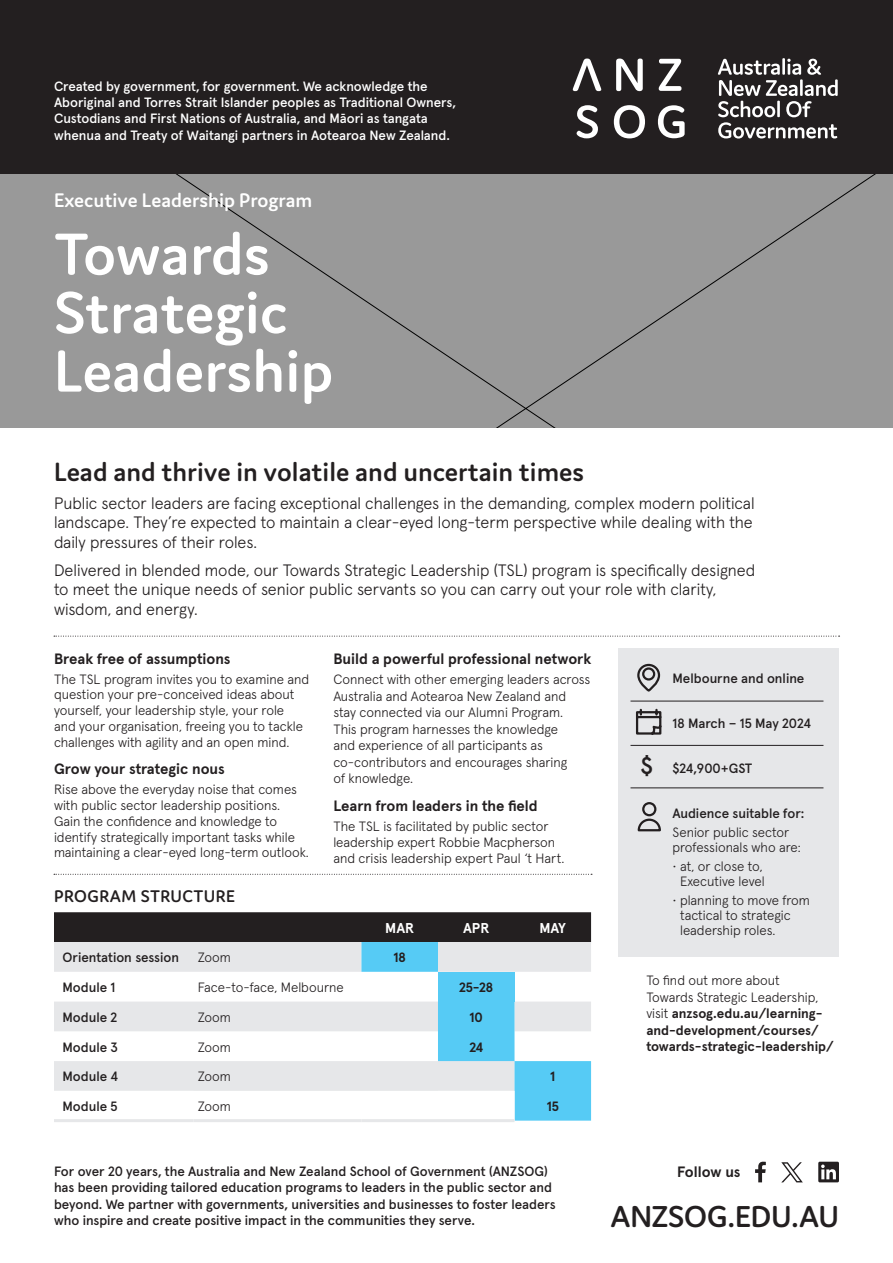
<style>
.page{position:relative;width:893px;height:1263px;background:#fff}
.page>*{position:absolute;margin:0;border:0;box-sizing:border-box;transform-origin:0 0}
.t1{font:600 63px/58.5px "Domus";color:#fff}
.Callout{font:600 32.25px "Domus";letter-spacing:-.01em;color:#231f20}
.Heading_1{font:600 28.05px "Domus";color:#231f20}
.EMPA_subject{font:500 24px "Apercu";color:#231f20}
.Subtitle{font:600 21px "Domus";color:#fff}
.t2{font:600 18px "Domus";letter-spacing:.025em;color:#231f20}
.Intro_para{font:300 16.5px/19.5px "Apercu";color:#231f20;text-align:justify}
.EMPA_subject_leader{font:300 16.5px/19.5px "Apercu";color:#231f20}
.Heading_2{font:700 15px "Apercu";color:#231f20}
.Table_-_header_month{font:700 14.25px "Apercu";letter-spacing:-.005em;color:#fff}
.Bodycopy{font:300 13.5px/15.8px "Apercu";color:#231f20}
.Signoff{font:500 13.5px/16.2px "Apercu";color:#231f20}
.Acknowledgement{font:500 13.5px/16.2px "Apercu";letter-spacing:-.005em;color:#fff}
.Bodycopy-2{font:700 13.5px/16.5px "Apercu";letter-spacing:-.005em;color:#231f20}
.EMPA_subject_leader-2{font:300 13.5px/15px "Apercu";color:#231f20}
.EMPA_subject_leader-3{font:500 13.5px "Apercu";color:#231f20}
.Table_-_subhead{font:500 13.5px "Apercu";color:#231f20}
.Table_-_bodycopy{font:300 13.5px "Apercu";color:#231f20}
.Table_-_date{font:700 13.5px "Apercu";letter-spacing:-.02em;color:#231f20}
.s1{font-weight:300}
</style>
<div class="page">
<svg style="left:54px;top:912px;width:537px;height:208px"></svg>
<hr style="left:54px;top:1119px;width:139px;height:3px;background:#e6e7e9">
<hr style="left:438px;top:1119px;width:76px;height:3px;background:#e6e7e9">
<hr style="left:361px;top:1119px;width:77px;height:3px;background:#e6e7e9">
<hr style="left:193px;top:1119px;width:168px;height:3px;background:#e6e7e9">
<div style="left:0;top:0;width:893px;height:174px;background:#231f20"></div>
<div style="left:0;top:174px;width:893px;height:253px;background:#999"></div>
<div style="left:619px;top:648px;width:220px;height:309px;background:#e6e7e9"></div>
<hr style="left:630px;top:701px;width:193px;height:1px;background:#231f20">
<hr style="left:630px;top:745px;width:193px;height:1px;background:#231f20">
<hr style="left:630px;top:788px;width:193px;height:1px;background:#231f20">
<svg style="left:637px;top:663px;width:24px;height:29px"></svg>
<svg style="left:636px;top:708px;width:26px;height:27px"></svg>
<svg style="left:637px;top:802px;width:24px;height:30px"></svg>
<svg style="left:54px;top:636px;width:786px;height:1px"></svg>
<svg style="left:54px;top:874px;width:538px;height:1px"></svg>
<hr style="left:782px;top:58px;width:3px;height:17px;background:#fff">
<svg style="left:718px;top:59px;width:120px;height:80px"></svg>
<svg style="left:616px;top:59px;width:27px;height:32px"></svg>
<svg style="left:659px;top:59px;width:22px;height:32px"></svg>
<svg style="left:573px;top:59px;width:28px;height:32px"></svg>
<svg style="left:577px;top:105px;width:21px;height:33px"></svg>
<svg style="left:614px;top:105px;width:31px;height:33px"></svg>
<svg style="left:658px;top:105px;width:27px;height:33px"></svg>
<svg style="left:755px;top:1162px;width:11px;height:20px"></svg>
<svg style="left:818px;top:1162px;width:21px;height:20px"></svg>
<svg style="left:781px;top:1162px;width:22px;height:20px"></svg>
<p class="Acknowledgement" style="left:54px;top:77px;width:403px">Created by government, for government. We acknowledge the Aboriginal and Torres Strait Islander peoples as Traditional Owners, Custodians and First Nations of Australia, and Māori as tangata whenua and Treaty of Waitangi partners in Aotearoa New Zealand.</p>
<p class="Subtitle" style="left:54px;top:188px;width:260px">Executive Leadership Program</p>
<p class="t1" style="left:54px;top:224px;width:281px">Towards<br>Strategic<br>Leadership</p>
<p class="Heading_1" style="left:54px;top:456px;width:532px">Lead and thrive in volatile and uncertain times</p>
<p class="Intro_para" style="left:54px;top:491px;width:702px">Public sector leaders are facing exceptional challenges in the demanding, complex modern political landscape. They’re expected to maintain a clear-eyed long-term perspective while dealing with the daily pressures of their roles.</p>
<p class="EMPA_subject_leader" style="left:54px;top:558px;width:703px">Delivered in blended mode, our Towards Strategic Leadership (TSL) program is specifically designed to meet the unique needs of senior public servants so you can carry out your role with clarity, wisdom, and energy.</p>
<p class="Heading_2" style="left:54px;top:646px;width:178px">Break free of assumptions</p>
<p class="Bodycopy" style="left:54px;top:670px;width:257px">The TSL program invites you to examine and question your pre-conceived ideas about yourself, your leadership style, your role and your organisation, freeing you to tackle challenges with agility and an open mind.</p>
<p class="Heading_2" style="left:54px;top:757px;width:172px">Grow your strategic nous</p>
<p class="Bodycopy" style="left:54px;top:780px;width:256px">Rise above the everyday noise that comes with public sector leadership positions.<br>Gain the confidence and knowledge to identify strategically important tasks while maintaining a clear-eyed long-term outlook.</p>
<p class="t2" style="left:54px;top:886px;width:182px">PROGRAM STRUCTURE</p>
<p class="Heading_2" style="left:333px;top:646px;width:260px">Build a powerful professional network</p>
<p class="Bodycopy" style="left:333px;top:670px;width:258px;line-height:16.5px">Connect with other emerging leaders across Australia and Aotearoa New Zealand and stay connected via our Alumni Program.<br>This program harnesses the knowledge<br>and experience of all participants as co-contributors and encourages sharing<br>of knowledge.</p>
<p class="Heading_2" style="left:333px;top:794px;width:206px">Learn from leaders in the field</p>
<p class="Bodycopy" style="left:333px;top:817px;width:232px">The TSL is facilitated by public sector leadership expert Robbie Macpherson and crisis leadership expert Paul ‘t Hart.</p>
<p class="Table_-_header_month" style="left:385px;top:917px;width:30px">MAR</p>
<p class="Table_-_header_month" style="left:463px;top:917px;width:28px">APR</p>
<p class="Table_-_header_month" style="left:539px;top:917px;width:28px">MAY</p>
<p class="Table_-_subhead" style="left:63px;top:947px;width:118px">Orientation session</p>
<p class="Table_-_bodycopy" style="left:198px;top:947px;width:35px">Zoom</p>
<p class="Table_-_date" style="left:394px;top:947px;width:14px">18</p>
<p class="Table_-_subhead" style="left:63px;top:977px;width:55px">Module 1</p>
<p class="Table_-_bodycopy" style="left:198px;top:977px;width:148px">Face-to-face, Melbourne</p>
<p class="Table_-_date" style="left:459px;top:977px;width:35px">25-28</p>
<p class="Table_-_subhead" style="left:63px;top:1006px;width:56px">Module 2</p>
<p class="Table_-_bodycopy" style="left:198px;top:1007px;width:35px">Zoom</p>
<p class="Table_-_date" style="left:470px;top:1006px;width:15px">10</p>
<p class="Table_-_subhead" style="left:63px;top:1036px;width:57px">Module 3</p>
<p class="Table_-_bodycopy" style="left:198px;top:1036px;width:35px">Zoom</p>
<p class="Table_-_date" style="left:469px;top:1036px;width:15px">24</p>
<p class="Table_-_subhead" style="left:63px;top:1066px;width:57px">Module 4</p>
<p class="Table_-_bodycopy" style="left:198px;top:1066px;width:35px">Zoom</p>
<p class="Table_-_date" style="left:550px;top:1066px;width:7px">1</p>
<p class="Table_-_subhead" style="left:63px;top:1096px;width:57px">Module 5</p>
<p class="Table_-_bodycopy" style="left:198px;top:1096px;width:35px">Zoom</p>
<p class="Table_-_date" style="left:547px;top:1096px;width:14px">15</p>
<p class="EMPA_subject" style="left:640px;top:747px;width:14px">$</p>
<p class="EMPA_subject_leader-3" style="left:672px;top:668px;width:133px">Melbourne and online</p>
<p class="EMPA_subject_leader-3" style="left:672px;top:713px;width:140px">18 March – 15 May 2024</p>
<p class="EMPA_subject_leader-3" style="left:672px;top:758px;width:81px">$24,900+GST</p>
<p class="EMPA_subject_leader-3" style="left:672px;top:802px;width:133px">Audience suitable for:</p>
<p class="EMPA_subject_leader-2" style="left:672px;top:823px;width:130px">Senior public sector professionals who are:</p>
<p class="EMPA_subject_leader-2" style="left:672px;top:858px;width:94px;text-align:center">• at, or close to,<br>Executive level</p>
<p class="EMPA_subject_leader-2" style="left:680px;top:892px;width:131px;text-indent:-8px">• planning to move from tactical to strategic leadership roles.</p>
<p class="Bodycopy-2" style="left:646px;top:971px;width:189px"><span class="s1">To find out more about<br>Towards Strategic Leadership, visit</span> anzsog.edu.au/learning&shy;and-development/courses/ towards-strategic-leadership/</p>
<p class="Signoff" style="left:54px;top:1162px;width:503px">For over 20 years, the Australia and New Zealand School of Government (ANZSOG) has been providing tailored education programs to leaders in the public sector and beyond. We partner with governments, universities and businesses to foster leaders who inspire and create positive impact in the communities they serve.</p>
<p class="Heading_2" style="left:677px;top:1160px;width:65px">Follow us</p>
<p class="Callout" style="left:611px;top:1199px;width:230px">ANZSOG.EDU.AU</p>
</div>
